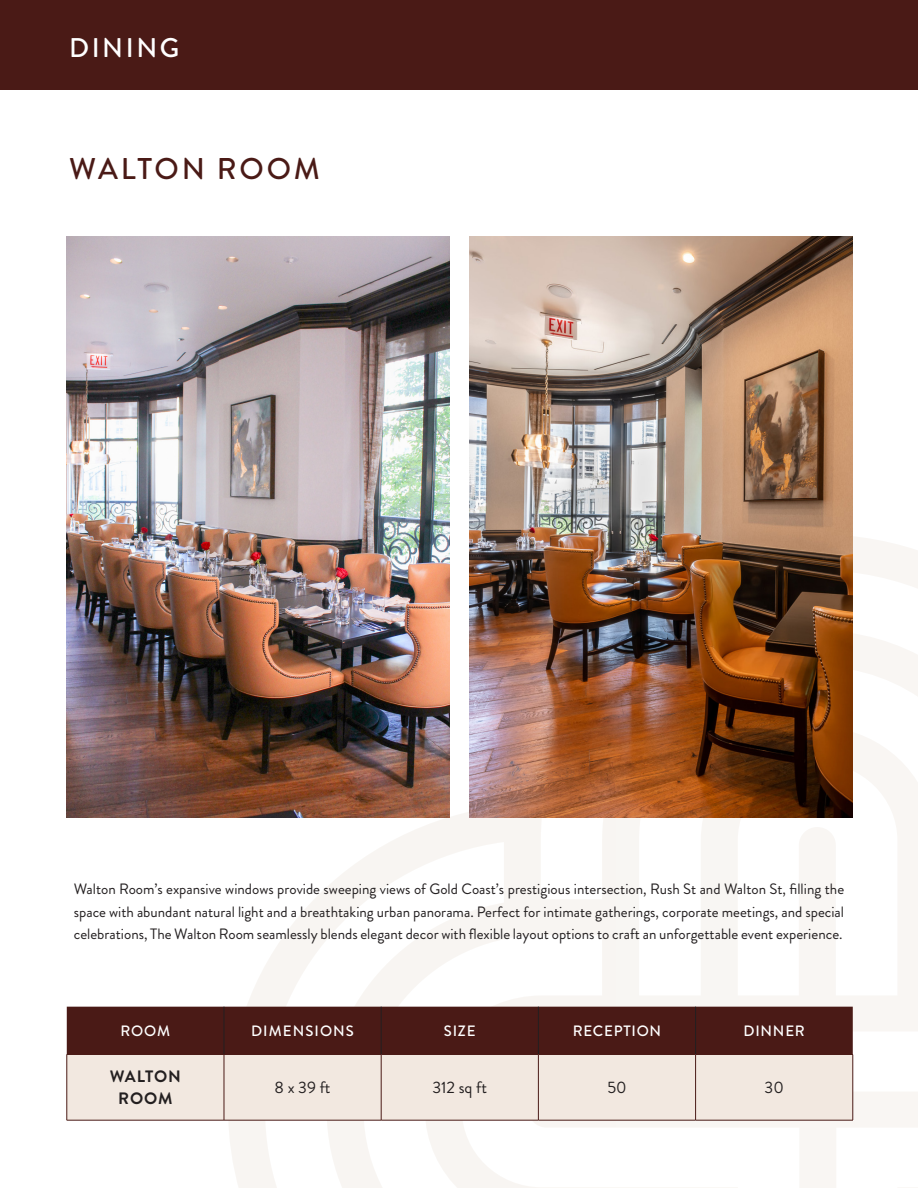
<style>
.page{position:relative;width:918px;height:1188px;background:#fff}
.page>*{position:absolute;margin:0;border:0;box-sizing:border-box;transform-origin:0 0}
.dish_title{font:500 30px "Brandon Grotesque";letter-spacing:.095em;color:#4a1a16}
.t1{font:500 27px "Brandon Grotesque";letter-spacing:.095em;color:#fff}
.meal{font:16.5px "Brandon Grotesque";color:#231f20}
.meal-2{font:700 16.5px/22.5px "Brandon Grotesque";letter-spacing:.05em;color:#231f20;text-align:center}
.chef_info{font:15px/22.5px "Brandon Grotesque";color:#231f20;text-align:justify}
.meal-3{font:500 15px "Brandon Grotesque";letter-spacing:.05em;color:#fff}
.meal-4{font:500 15px "Brandon Grotesque";letter-spacing:.07em;color:#fff}
</style>
<div class="page">
<div style="left:0;top:0;width:918px;height:90px;background:#4a1a16"></div>
<img style="left:228px;top:534px;width:690px;height:654px">
<div style="left:67px;top:1007px;width:786px;height:47px;background:#4a1a16"></div>
<div style="left:68px;top:1055px;width:785px;height:65px;background:#f2e8e0"></div>
<hr style="left:224px;top:1007px;width:1px;height:47px;background:#231f20">
<hr style="left:381px;top:1007px;width:1px;height:47px;background:#231f20">
<hr style="left:538px;top:1007px;width:1px;height:47px;background:#231f20">
<hr style="left:695px;top:1007px;width:1px;height:47px;background:#231f20">
<hr style="left:67px;top:1054px;width:157px;height:1px;background:#4a1a16">
<hr style="left:67px;top:1055px;width:1px;height:65px;background:#4a1a16">
<hr style="left:224px;top:1054px;width:157px;height:1px;background:#4a1a16">
<hr style="left:224px;top:1055px;width:1px;height:65px;background:#4a1a16">
<hr style="left:381px;top:1054px;width:157px;height:1px;background:#4a1a16">
<hr style="left:381px;top:1055px;width:1px;height:65px;background:#4a1a16">
<hr style="left:538px;top:1054px;width:158px;height:1px;background:#4a1a16">
<hr style="left:538px;top:1055px;width:1px;height:65px;background:#4a1a16">
<hr style="left:696px;top:1054px;width:157px;height:1px;background:#4a1a16">
<hr style="left:695px;top:1055px;width:1px;height:65px;background:#4a1a16">
<hr style="left:853px;top:1055px;width:1px;height:65px;background:#4a1a16">
<hr style="left:67px;top:1120px;width:157px;height:1px;background:#4a1a16">
<hr style="left:224px;top:1120px;width:157px;height:1px;background:#4a1a16">
<hr style="left:381px;top:1120px;width:157px;height:1px;background:#4a1a16">
<hr style="left:538px;top:1120px;width:158px;height:1px;background:#4a1a16">
<hr style="left:696px;top:1120px;width:157px;height:1px;background:#4a1a16">
<img style="left:67px;top:236px;width:383px;height:581px">
<img style="left:470px;top:236px;width:383px;height:581px">
<h2 class="t1" style="left:69px;top:29px;width:112px">DINING</h2>
<p class="dish_title" style="left:69px;top:148px;width:252px">WALTON ROOM</p>
<p class="chef_info" style="left:74px;top:878px;width:772px">Walton Room’s expansive windows provide sweeping views of Gold Coast’s prestigious intersection, Rush St and Walton St, filling the space with abundant natural light and a breathtaking urban panorama. Perfect for intimate gatherings, corporate meetings, and special celebrations, The Walton Room seamlessly blends elegant decor with flexible layout options to craft an unforgettable event experience.</p>
<p class="meal-3" style="left:121px;top:1020px;width:51px">ROOM</p>
<p class="meal-4" style="left:251px;top:1020px;width:104px">DIMENSIONS</p>
<p class="meal-3" style="left:444px;top:1020px;width:33px">SIZE</p>
<p class="meal-3" style="left:573px;top:1020px;width:90px">RECEPTION</p>
<p class="meal-3" style="left:743px;top:1020px;width:63px">DINNER</p>
<p class="meal-2" style="left:110px;top:1065px;width:73px">WALTON<br>ROOM</p>
<p class="meal" style="left:275px;top:1076px;width:58px">8 x 39 ft</p>
<p class="meal" style="left:432px;top:1076px;width:56px">312 sq ft</p>
<p class="meal" style="left:607px;top:1076px;width:21px">50</p>
<p class="meal" style="left:765px;top:1076px;width:21px">30</p>
</div>
